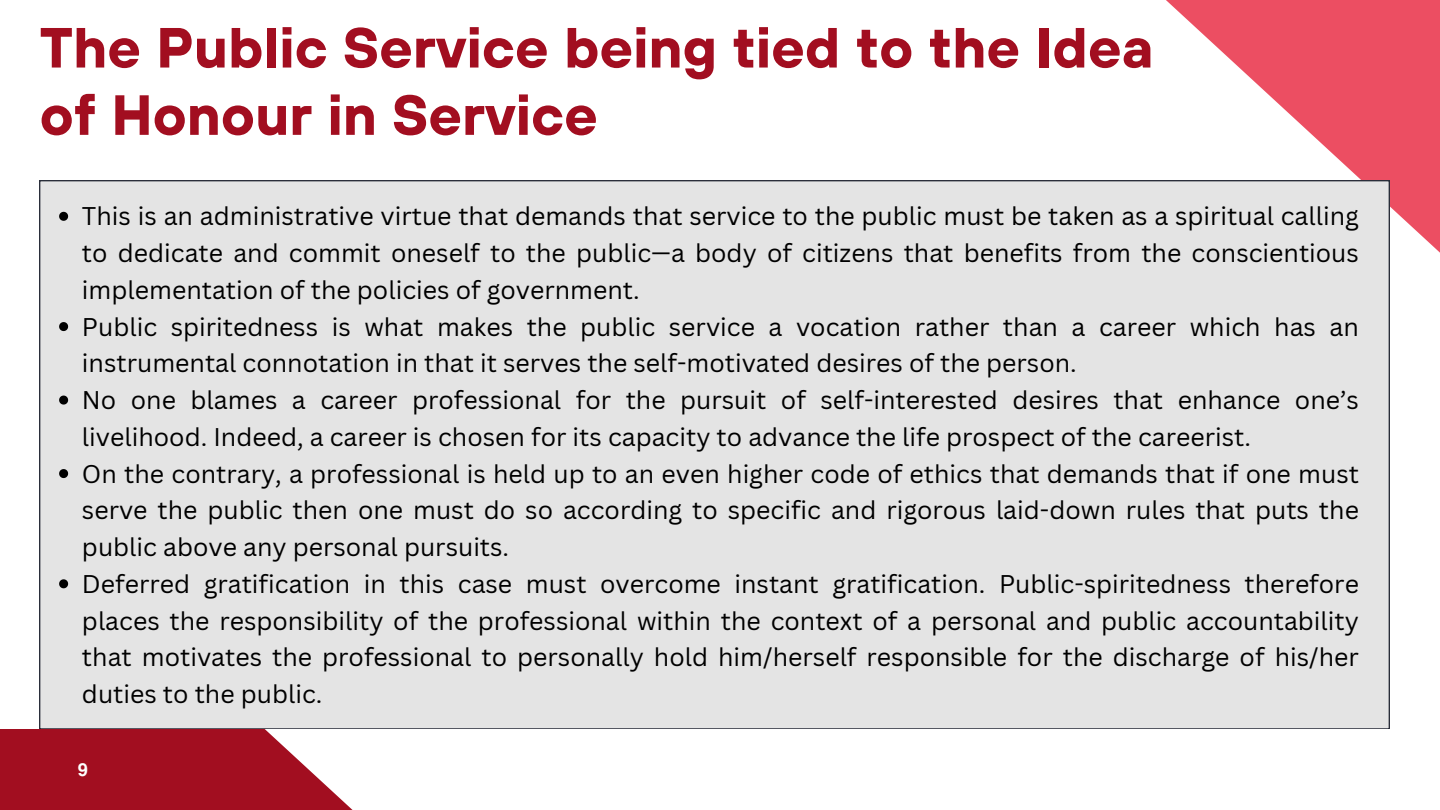
<style>
.page{position:relative;width:1440px;height:810px;background:#fff}
.page>*{position:absolute;margin:0;border:0;box-sizing:border-box;transform-origin:0 0}
.t1{font:700 56.5px/67.3px "TT Hoves";color:#a20e20}
.t2{font:24.9px/36.8px "Canva Sans";color:#000;text-align:justify}
.t3{font:700 18px "Helios";color:#fff}
</style>
<div class="page">
<svg style="left:0;top:729px;width:353px;height:81px;background:#ad2c3c"></svg>
<svg style="left:1138px;top:0;width:302px;height:253px;fill:#ec4e62"></svg>
<div style="left:40px;top:181px;width:1349px;height:548px;background:#e4e4e4"></div>
<svg style="left:59px;top:212px;width:9px;height:9px"></svg>
<svg style="left:59px;top:322px;width:9px;height:9px"></svg>
<svg style="left:59px;top:396px;width:9px;height:9px"></svg>
<svg style="left:59px;top:469px;width:9px;height:9px"></svg>
<svg style="left:59px;top:579px;width:9px;height:9px"></svg>
<p class="t1" style="left:40px;top:13px;width:1115px">The Public Service being tied to the Idea of Honour in Service</p>
<p class="t2" style="left:82px;top:197px;width:1278px">This is an administrative virtue that demands that service to the public must be taken as a spiritual calling to dedicate and commit oneself to the public—a body of citizens that benefits from the conscientious implementation of the policies of government.</p>
<p class="t2" style="left:82px;top:308px;width:1278px">Public spiritedness is what makes the public service a vocation rather than a career which has an instrumental connotation in that it serves the self-motivated desires of the person.</p>
<p class="t2" style="left:82px;top:381px;width:1278px">No one blames a career professional for the pursuit of self-interested desires that enhance one’s livelihood. Indeed, a career is chosen for its capacity to advance the life prospect of the careerist.</p>
<p class="t2" style="left:82px;top:455px;width:1278px">On the contrary, a professional is held up to an even higher code of ethics that demands that if one must serve the public then one must do so according to specific and rigorous laid-down rules that puts the public above any personal pursuits.</p>
<p class="t2" style="left:82px;top:565px;width:1278px">Deferred gratification in this case must overcome instant gratification. Public-spiritedness therefore places the responsibility of the professional within the context of a personal and public accountability that motivates the professional to personally hold him/herself responsible for the discharge of his/her duties to the public.</p>
<h1 class="t3" style="left:78px;top:758px;width:12px">9</h1>
</div>
